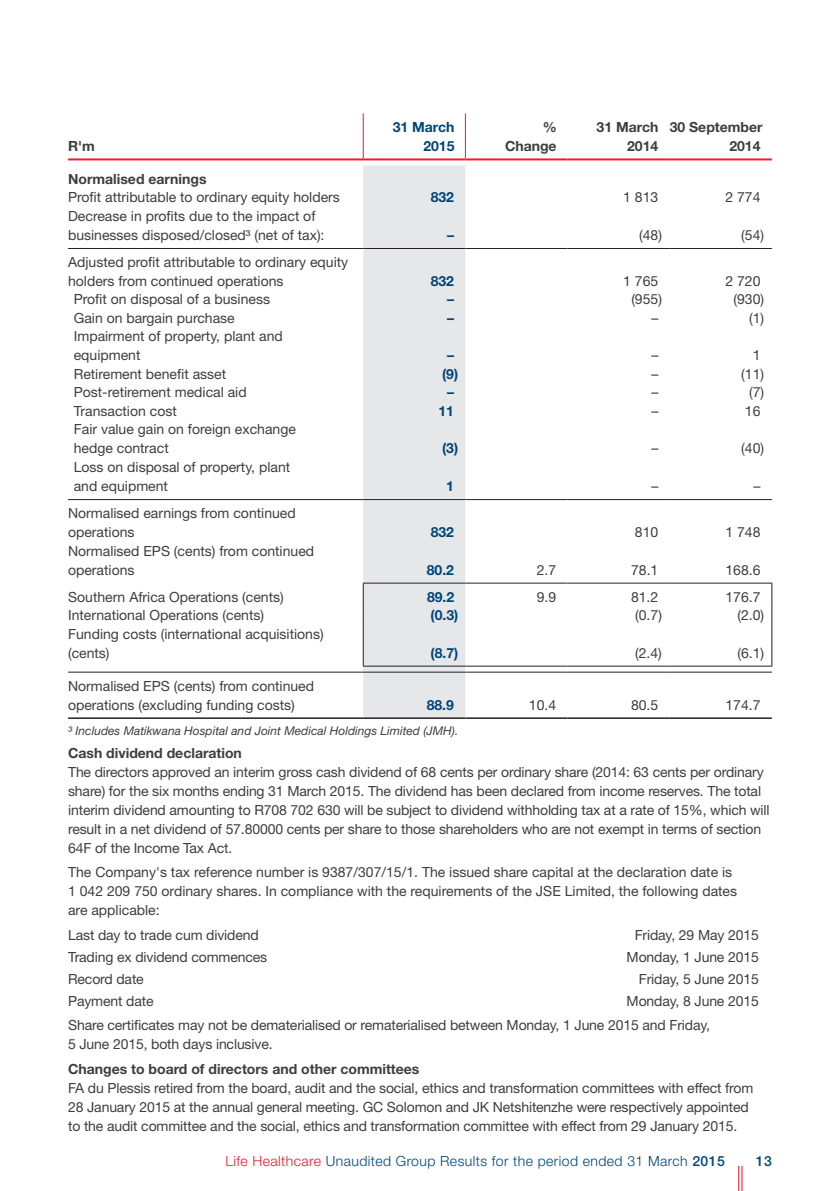
<style>
.page{position:relative;width:840px;height:1191px;background:#fff}
.page>*{position:absolute;margin:0;border:0;box-sizing:border-box;transform-origin:0 0}
.t1{font:14px/19px "Helvetica Neue LT Std";letter-spacing:-.01em;color:#3e3e3f}
.t2{font:700 14px/19px "Helvetica Neue LT Std";color:#3e3e3f;text-align:right}
.t3{font:300 14px "Helvetica Neue LT Std";letter-spacing:.03em;color:#004577}
.t4{font:700 14px/19px "Helvetica Neue LT Std";color:#004577;text-align:right}
.t5{font:500 14px "Helvetica Neue LT Std";color:#004577}
.t6{font:italic 12px "Helvetica Neue LT Std";color:#3e3e3f}
.s1{color:#ee1b2c}
.s2{font-weight:500}
</style>
<div class="page">
<svg style="left:738px;top:1165px;width:4px;height:26px"></svg>
<div style="left:363px;top:165px;width:102px;height:552px;background:#e6e7e9"></div>
<hr style="left:68px;top:158px;width:295px;height:2px;background:#ee1b2c">
<hr style="left:363px;top:158px;width:102px;height:2px;background:#ee1b2c">
<hr style="left:465px;top:158px;width:102px;height:2px;background:#ee1b2c">
<hr style="left:567px;top:158px;width:102px;height:2px;background:#ee1b2c">
<hr style="left:669px;top:158px;width:102px;height:2px;background:#ee1b2c">
<hr style="left:362px;top:113px;width:1px;height:45px;background:#ee1b2c">
<hr style="left:464px;top:113px;width:1px;height:45px;background:#ee1b2c">
<hr style="left:68px;top:248px;width:295px;height:1px;background:#231f20">
<hr style="left:363px;top:248px;width:102px;height:1px;background:#231f20">
<hr style="left:465px;top:248px;width:102px;height:1px;background:#231f20">
<hr style="left:567px;top:248px;width:102px;height:1px;background:#231f20">
<hr style="left:669px;top:248px;width:102px;height:1px;background:#231f20">
<hr style="left:68px;top:499px;width:295px;height:1px;background:#231f20">
<hr style="left:363px;top:499px;width:102px;height:1px;background:#231f20">
<hr style="left:465px;top:499px;width:102px;height:1px;background:#231f20">
<hr style="left:567px;top:499px;width:102px;height:1px;background:#231f20">
<hr style="left:669px;top:499px;width:102px;height:1px;background:#231f20">
<hr style="left:363px;top:583px;width:102px;height:1px;background:#231f20">
<hr style="left:465px;top:583px;width:102px;height:1px;background:#231f20">
<hr style="left:567px;top:583px;width:102px;height:1px;background:#231f20">
<hr style="left:669px;top:583px;width:102px;height:1px;background:#231f20">
<svg style="left:362px;top:583px;width:1px;height:37px"></svg>
<svg style="left:771px;top:583px;width:1px;height:37px"></svg>
<hr style="left:362px;top:620px;width:1px;height:46px;background:#231f20">
<hr style="left:771px;top:620px;width:1px;height:46px;background:#231f20">
<hr style="left:363px;top:666px;width:102px;height:1px;background:#231f20">
<hr style="left:465px;top:666px;width:102px;height:1px;background:#231f20">
<hr style="left:567px;top:666px;width:102px;height:1px;background:#231f20">
<hr style="left:669px;top:666px;width:102px;height:1px;background:#231f20">
<hr style="left:68px;top:672px;width:295px;height:1px;background:#231f20">
<hr style="left:363px;top:672px;width:102px;height:1px;background:#231f20">
<hr style="left:465px;top:672px;width:102px;height:1px;background:#231f20">
<hr style="left:567px;top:672px;width:102px;height:1px;background:#231f20">
<hr style="left:669px;top:672px;width:102px;height:1px;background:#231f20">
<hr style="left:68px;top:717px;width:295px;height:2px;background:#231f20">
<hr style="left:363px;top:717px;width:102px;height:2px;background:#231f20">
<hr style="left:465px;top:717px;width:102px;height:2px;background:#231f20">
<hr style="left:567px;top:717px;width:102px;height:2px;background:#231f20">
<hr style="left:669px;top:717px;width:102px;height:2px;background:#231f20">
<p class="t2" style="left:68px;top:136px;width:28px">R'm</p>
<p class="t4" style="left:392px;top:117px;width:63px">31 March<br>2015</p>
<p class="t2" style="left:504px;top:117px;width:53px">%<br>Change</p>
<p class="t2" style="left:596px;top:117px;width:63px">31 March<br>2014</p>
<p class="t2" style="left:669px;top:117px;width:94px">30 September<br>2014</p>
<p class="t2" style="left:68px;top:169px;width:140px">Normalised earnings</p>
<p class="t1" style="left:68px;top:188px;width:273px">Profit attributable to ordinary equity holders</p>
<p class="t4" style="left:430px;top:188px;width:25px">832</p>
<p class="t1" style="left:623px;top:188px;width:37px">1 813</p>
<p class="t1" style="left:725px;top:188px;width:37px">2 774</p>
<p class="t1" style="left:68px;top:206px;width:258px">Decrease in profits due to the impact of businesses disposed/closed³ (net of tax):</p>
<p class="t4" style="left:447px;top:225px;width:8px">–</p>
<p class="t1" style="left:638px;top:225px;width:24px">(48)</p>
<p class="t1" style="left:740px;top:225px;width:24px">(54)</p>
<p class="t1" style="left:68px;top:252px;width:281px">Adjusted profit attributable to ordinary equity holders from continued operations</p>
<p class="t4" style="left:430px;top:271px;width:25px">832</p>
<p class="t1" style="left:623px;top:271px;width:37px">1 765</p>
<p class="t1" style="left:725px;top:271px;width:37px">2 720</p>
<p class="t1" style="left:74px;top:290px;width:198px">Profit on disposal of a business</p>
<p class="t4" style="left:447px;top:290px;width:8px">–</p>
<p class="t1" style="left:631px;top:290px;width:32px">(955)</p>
<p class="t1" style="left:733px;top:290px;width:32px">(930)</p>
<p class="t1" style="left:74px;top:308px;width:162px">Gain on bargain purchase</p>
<p class="t4" style="left:447px;top:308px;width:8px">–</p>
<p class="t1" style="left:651px;top:308px;width:8px">–</p>
<p class="t1" style="left:748px;top:308px;width:17px">(1)</p>
<p class="t1" style="left:74px;top:327px;width:210px">Impairment of property, plant and equipment</p>
<p class="t4" style="left:447px;top:346px;width:8px">–</p>
<p class="t1" style="left:651px;top:346px;width:8px">–</p>
<p class="t1" style="left:752px;top:346px;width:9px">1</p>
<p class="t1" style="left:74px;top:364px;width:154px">Retirement benefit asset</p>
<p class="t4" style="left:442px;top:364px;width:18px">(9)</p>
<p class="t1" style="left:651px;top:364px;width:8px">–</p>
<p class="t1" style="left:740px;top:364px;width:24px">(11)</p>
<p class="t1" style="left:74px;top:383px;width:174px">Post-retirement medical aid</p>
<p class="t4" style="left:447px;top:383px;width:8px">–</p>
<p class="t1" style="left:651px;top:383px;width:8px">–</p>
<p class="t1" style="left:748px;top:383px;width:17px">(7)</p>
<p class="t1" style="left:74px;top:401px;width:104px">Transaction cost</p>
<p class="t4" style="left:438px;top:401px;width:17px">11</p>
<p class="t1" style="left:651px;top:401px;width:8px">–</p>
<p class="t1" style="left:744px;top:401px;width:17px">16</p>
<p class="t1" style="left:74px;top:420px;width:223px">Fair value gain on foreign exchange hedge contract</p>
<p class="t4" style="left:442px;top:439px;width:18px">(3)</p>
<p class="t1" style="left:651px;top:439px;width:8px">–</p>
<p class="t1" style="left:740px;top:439px;width:24px">(40)</p>
<p class="t1" style="left:74px;top:457px;width:218px">Loss on disposal of property, plant and equipment</p>
<p class="t1" style="left:68px;top:503px;width:229px">Normalised earnings from continued operations</p>
<p class="t1" style="left:68px;top:541px;width:247px">Normalised EPS (cents) from continued operations</p>
<p class="t4" style="left:446px;top:476px;width:9px">1</p>
<p class="t1" style="left:651px;top:476px;width:8px">–</p>
<p class="t1" style="left:753px;top:476px;width:8px">–</p>
<p class="t4" style="left:430px;top:522px;width:25px">832</p>
<p class="t1" style="left:634px;top:522px;width:25px">810</p>
<p class="t1" style="left:725px;top:522px;width:37px">1 748</p>
<p class="t4" style="left:426px;top:560px;width:29px">80.2</p>
<p class="t1" style="left:536px;top:560px;width:21px">2.7</p>
<p class="t1" style="left:630px;top:560px;width:29px">78.1</p>
<p class="t1" style="left:725px;top:560px;width:37px">168.6</p>
<p class="t1" style="left:68px;top:587px;width:217px">Southern Africa Operations (cents)</p>
<p class="t4" style="left:427px;top:587px;width:29px">89.2</p>
<p class="t1" style="left:536px;top:587px;width:21px">9.9</p>
<p class="t1" style="left:630px;top:587px;width:29px">81.2</p>
<p class="t1" style="left:725px;top:587px;width:37px">176.7</p>
<p class="t1" style="left:68px;top:605px;width:197px">International Operations (cents)</p>
<p class="t4" style="left:430px;top:605px;width:29px">(0.3)</p>
<p class="t1" style="left:635px;top:605px;width:28px">(0.7)</p>
<p class="t1" style="left:737px;top:605px;width:28px">(2.0)</p>
<p class="t1" style="left:68px;top:624px;width:257px">Funding costs (international acquisitions) (cents)</p>
<p class="t4" style="left:430px;top:643px;width:29px">(8.7)</p>
<p class="t1" style="left:634px;top:643px;width:28px">(2.4)</p>
<p class="t1" style="left:737px;top:643px;width:28px">(6.1)</p>
<p class="t1" style="left:68px;top:676px;width:247px">Normalised EPS (cents) from continued operations (excluding funding costs)</p>
<p class="t4" style="left:426px;top:695px;width:29px">88.9</p>
<p class="t1" style="left:528px;top:695px;width:29px">10.4</p>
<p class="t1" style="left:630px;top:695px;width:29px">80.5</p>
<p class="t1" style="left:725px;top:695px;width:37px">174.7</p>
<p class="t6" style="left:68px;top:723px;width:391px">³ Includes Matikwana Hospital and Joint Medical Holdings Limited (JMH).</p>
<p class="t2" style="left:68px;top:743px;width:175px">Cash dividend declaration</p>
<p class="t1" style="left:68px;top:762px;width:702px">The directors approved an interim gross cash dividend of 68 cents per ordinary share (2014: 63 cents per ordinary share) for the six months ending 31 March 2015. The dividend has been declared from income reserves. The total interim dividend amounting to R708 702 630 will be subject to dividend withholding tax at a rate of 15%, which will result in a net dividend of 57.80000 cents per share to those shareholders who are not exempt in terms of section 64F of the Income Tax Act.</p>
<p class="t1" style="left:68px;top:862px;width:670px">The Company's tax reference number is 9387/307/15/1. The issued share capital at the declaration date is<br>1 042 209 750 ordinary shares. In compliance with the requirements of the JSE Limited, the following dates are applicable:</p>
<p class="t1" style="left:68px;top:925px;width:192px">Last day to trade cum dividend</p>
<p class="t1" style="left:634px;top:925px;width:126px">Friday, 29 May 2015</p>
<p class="t1" style="left:68px;top:947px;width:200px">Trading ex dividend commences</p>
<p class="t1" style="left:626px;top:947px;width:134px">Monday, 1 June 2015</p>
<p class="t1" style="left:68px;top:969px;width:77px">Record date</p>
<p class="t1" style="left:638px;top:969px;width:121px">Friday, 5 June 2015</p>
<p class="t1" style="left:68px;top:990px;width:87px">Payment date</p>
<p class="t1" style="left:68px;top:988px;width:692px;line-height:24.6px;text-indent:558px">Monday, 8 June 2015<br>Share certificates may not be dematerialised or rematerialised between Monday, 1 June 2015 and Friday,</p>
<p class="t1" style="left:68px;top:1034px;width:206px">5 June 2015, both days inclusive.</p>
<p class="t2" style="left:68px;top:1059px;width:353px">Changes to board of directors and other committees</p>
<p class="t1" style="left:68px;top:1078px;width:686px">FA du Plessis retired from the board, audit and the social, ethics and transformation committees with effect from<br>28 January 2015 at the annual general meeting. GC Solomon and JK Netshitenzhe were respectively appointed to the audit committee and the social, ethics and transformation committee with effect from 29 January 2015.</p>
<p class="t3" style="left:225px;top:1152px;width:500px"><span class="s1">Life Healthcare</span> Unaudited Group Results for the period ended 31 March <span class="s2">2015</span></p>
<p class="t5" style="left:755px;top:1152px;width:17px">13</p>
</div>
